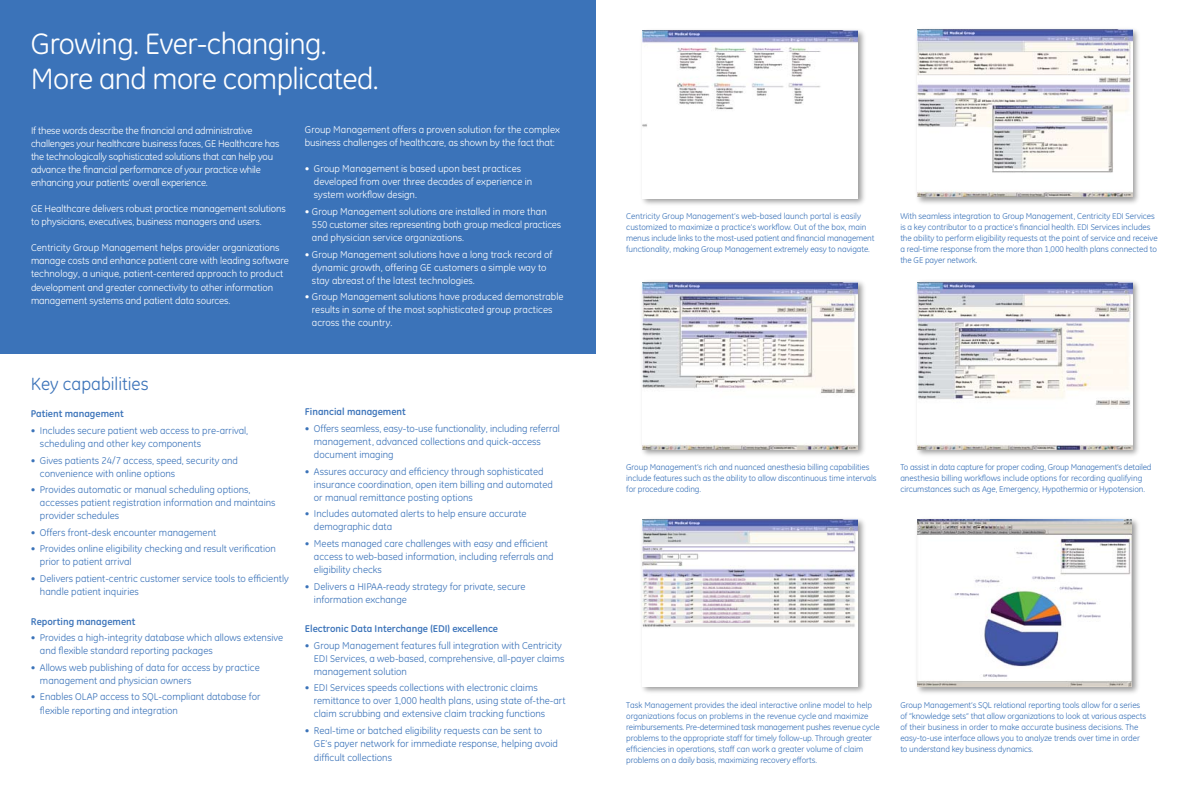
<style>
.page{position:relative;width:1191px;height:794px;background:#fff}
.page>*{position:absolute;margin:0;border:0;box-sizing:border-box;transform-origin:0 0}
.t1{font:30px/35px "GE Inspira";letter-spacing:-.02em;color:#fff}
.t2{font:18px "GE Inspira";color:#3b73b9}
.t3{font:10px/13px "GE Inspira";color:#3b73b9}
.t4{font:10px/13px "GE Inspira";letter-spacing:-.01em;color:#fff}
.t5{font:700 10px "GE Inspira";color:#3b73b9}
.t6{font:8.5px/11px "GE Inspira";letter-spacing:-.01em;color:#3b73b9}
</style>
<div class="page">
<div style="left:0;top:0;width:595px;height:354px;background:#3b73b9"></div>
<div style="left:639px;top:279px;width:228px;height:180px;background:#000;opacity:.4"></div>
<img style="left:642px;top:282px;width:215px;height:167px">
<div style="left:639px;top:28px;width:228px;height:179px;background:#000;opacity:.4"></div>
<img style="left:642px;top:31px;width:215px;height:167px">
<div style="left:639px;top:516px;width:228px;height:180px;background:#000;opacity:.4"></div>
<img style="left:642px;top:519px;width:215px;height:167px">
<div style="left:914px;top:279px;width:227px;height:180px;background:#000;opacity:.4"></div>
<img style="left:917px;top:282px;width:215px;height:167px">
<div style="left:914px;top:27px;width:227px;height:179px;background:#000;opacity:.4"></div>
<img style="left:917px;top:30px;width:215px;height:167px">
<div style="left:914px;top:516px;width:226px;height:180px;background:#000;opacity:.4"></div>
<img style="left:917px;top:519px;width:214px;height:167px">
<h1 class="t1" style="left:31px;top:26px;width:349px">Growing. Ever-changing.<br>More and more complicated.</h1>
<p class="t4" style="left:31px;top:124px;width:250px">If these words describe the financial and administrative challenges your healthcare business faces, GE Healthcare has the technologically sophisticated solutions that can help you advance the financial performance of your practice while enhancing your patients’ overall experience.</p>
<p class="t4" style="left:31px;top:202px;width:256px">GE Healthcare delivers robust practice management solutions to physicians, executives, business managers and users.</p>
<p class="t4" style="left:31px;top:241px;width:259px">Centricity Group Management helps provider organizations manage costs and enhance patient care with leading software technology, a unique, patient-centered approach to product development and greater connectivity to other information management systems and patient data sources.</p>
<p class="t4" style="left:305px;top:123px;width:256px">Group Management offers a proven solution for the complex business challenges of healthcare, as shown by the fact that:</p>
<p class="t4" style="left:314px;top:162px;width:220px;text-indent:-9px">• Group Management is based upon best practices developed from over three decades of experience in system workflow design.</p>
<p class="t4" style="left:312px;top:205px;width:251px;text-indent:-7px">• Group Management solutions are installed in more than<br>550 customer sites representing both group medical practices and physician service organizations.</p>
<p class="t4" style="left:312px;top:248px;width:242px;text-indent:-7px">• Group Management solutions have a long track record of dynamic growth, offering GE customers a simple way to stay abreast of the latest technologies.</p>
<p class="t4" style="left:312px;top:290px;width:253px;text-indent:-7px">• Group Management solutions have produced demonstrable results in some of the most sophisticated group practices across the country.</p>
<h2 class="t2" style="left:31px;top:374px;width:119px">Key capabilities</h2>
<p class="t5" style="left:31px;top:407px;width:94px">Patient management</p>
<p class="t3" style="left:40px;top:424px;width:210px;text-indent:-9px">• Includes secure patient web access to pre-arrival, scheduling and other key components</p>
<p class="t3" style="left:40px;top:453px;width:200px;text-indent:-9px">• Gives patients 24/7 access, speed, security and convenience with online options</p>
<p class="t3" style="left:40px;top:483px;width:237px;text-indent:-9px">• Provides automatic or manual scheduling options, accesses patient registration information and maintains provider schedules</p>
<p class="t3" style="left:31px;top:526px;width:187px">• Offers front-desk encounter management</p>
<p class="t3" style="left:40px;top:542px;width:237px;text-indent:-9px">• Provides online eligibility checking and result verification prior to patient arrival</p>
<p class="t3" style="left:40px;top:572px;width:250px;text-indent:-9px">• Delivers patient-centric customer service tools to efficiently handle patient inquiries</p>
<p class="t5" style="left:31px;top:615px;width:106px">Reporting management</p>
<p class="t3" style="left:40px;top:631px;width:245px;text-indent:-9px">• Provides a high-integrity database which allows extensive and flexible standard reporting packages</p>
<p class="t3" style="left:40px;top:661px;width:221px;text-indent:-9px">• Allows web publishing of data for access by practice management and physician owners</p>
<p class="t3" style="left:40px;top:690px;width:222px;line-height:14px;text-indent:-9px">• Enables OLAP access to SQL-compliant database for flexible reporting and integration</p>
<p class="t5" style="left:305px;top:405px;width:102px">Financial management</p>
<p class="t3" style="left:314px;top:422px;width:247px;text-indent:-9px">• Offers seamless, easy-to-use functionality, including referral management, advanced collections and quick-access document imaging</p>
<p class="t3" style="left:314px;top:465px;width:240px;text-indent:-9px">• Assures accuracy and efficiency through sophisticated insurance coordination, open item billing and automated or manual remittance posting options</p>
<p class="t3" style="left:314px;top:507px;width:214px;text-indent:-9px">• Includes automated alerts to help ensure accurate demographic data</p>
<p class="t3" style="left:314px;top:537px;width:241px;text-indent:-9px">• Meets managed care challenges with easy and efficient access to web-based information, including referrals and eligibility checks</p>
<p class="t3" style="left:314px;top:579px;width:213px;text-indent:-9px">• Delivers a HIPAA-ready strategy for private, secure information exchange</p>
<p class="t5" style="left:305px;top:622px;width:195px">Electronic Data Interchange (EDI) excellence</p>
<p class="t3" style="left:314px;top:639px;width:252px;text-indent:-9px">• Group Management features full integration with Centricity<br>EDI Services, a web-based, comprehensive, all-payer claims management solution</p>
<p class="t3" style="left:314px;top:681px;width:253px;text-indent:-9px">• EDI Services speeds collections with electronic claims remittance to over 1,000 health plans, using state of-the-art claim scrubbing and extensive claim tracking functions</p>
<p class="t3" style="left:314px;top:724px;width:245px;text-indent:-9px">• Real-time or batched eligibility requests can be sent to<br>GE’s payer network for immediate response, helping avoid</p>
<p class="t3" style="left:314px;top:751px;width:80px">difficult collections</p>
<p class="t6" style="left:626px;top:210px;width:250px">Centricity Group Management’s web-based launch portal is easily customized to maximize a practice’s workflow. Out of the box, main menus include links to the most-used patient and financial management functionality, making Group Management extremely easy to navigate.</p>
<p class="t6" style="left:900px;top:210px;width:259px">With seamless integration to Group Management, Centricity EDI Services is a key contributor to a practice’s financial health. EDI Services includes the ability to perform eligibility requests at the point of service and receive a real-time response from the more than 1,000 health plans connected to the GE payer network.</p>
<p class="t6" style="left:626px;top:461px;width:252px">Group Management’s rich and nuanced anesthesia billing capabilities include features such as the ability to allow discontinuous time intervals for procedure coding.</p>
<p class="t6" style="left:900px;top:461px;width:253px">To assist in data capture for proper coding, Group Management’s detailed anesthesia billing workflows include options for recording qualifying circumstances such as Age, Emergency, Hypothermia or Hypotension.</p>
<p class="t6" style="left:626px;top:699px;width:255px">Task Management provides the ideal interactive online model to help organizations focus on problems in the revenue cycle and maximize reimbursements. Pre-determined task management pushes revenue cycle problems to the appropriate staff for timely follow-up. Through greater efficiencies in operations, staff can work a greater volume of claim problems on a daily basis, maximizing recovery efforts.</p>
<p class="t6" style="left:900px;top:699px;width:247px">Group Management’s SQL relational reporting tools allow for a series of “knowledge sets” that allow organizations to look at various aspects of their business in order to make accurate business decisions. The easy-to-use interface allows you to analyze trends over time in order to understand key business dynamics.</p>
</div>
